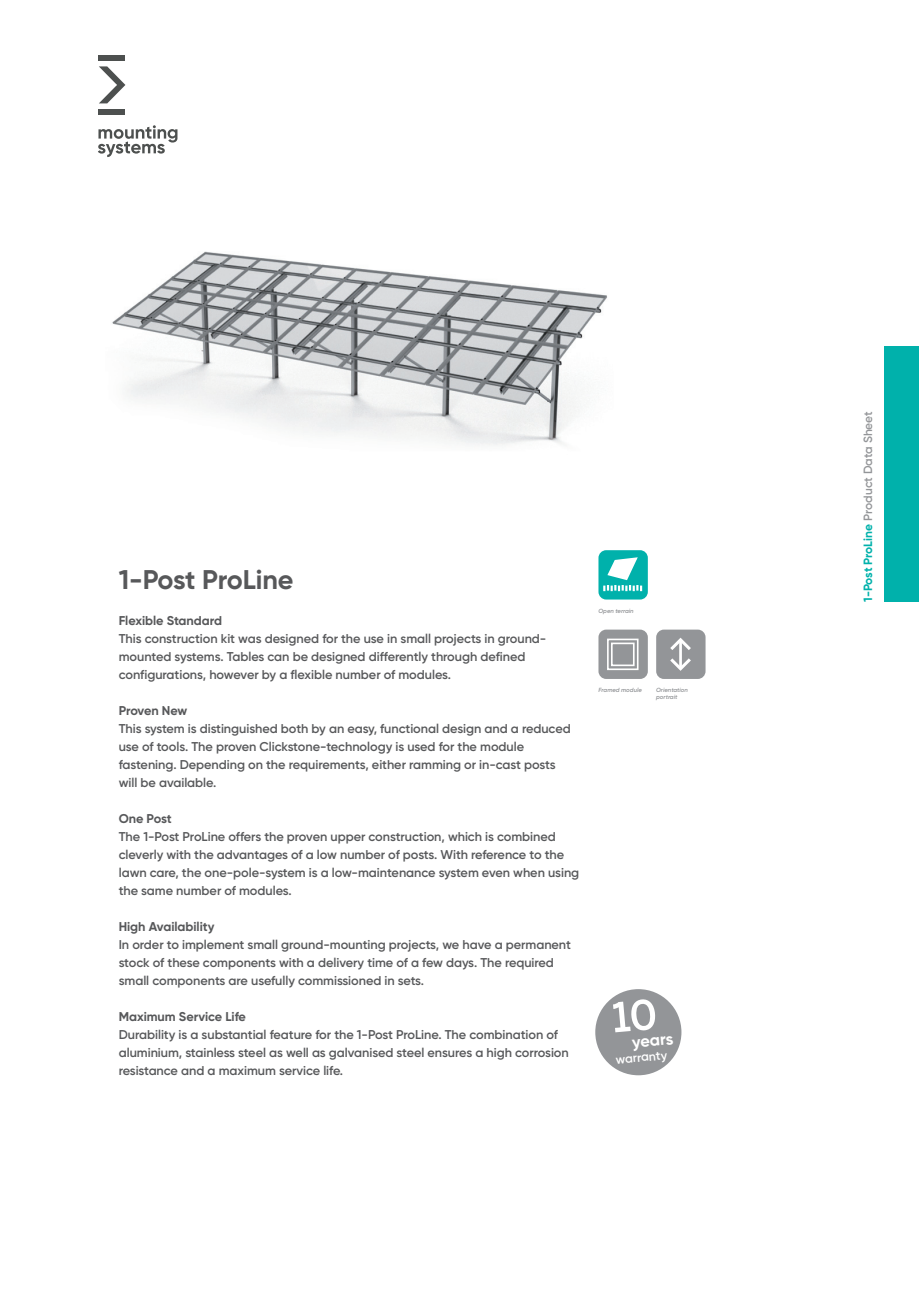
<style>
.page{position:relative;width:919px;height:1289px;background:#fff}
.page>*{position:absolute;margin:0;border:0;box-sizing:border-box;transform-origin:0 0}
.t1{font:700 27px "Gilroy";letter-spacing:-.015em;color:#57585a}
.t2{font:700 16.5px "Gilroy";color:#fff}
.t3{font:600 12.75px/18px "Gilroy";letter-spacing:-.005em;color:#57585a}
.t4{font:700 12.75px "Gilroy";letter-spacing:-.005em;color:#57585a}
.t5{font:600 12.3px "Gilroy";color:#fff}
.t6{font:600 12px "Gilroy";color:#939598}
.t7{font:italic 600 6px/7.2px "Gilroy";color:#939598}
.t8{font:italic 6px "Gilroy";color:#939598}
.s1{font-weight:700;color:#00b1ab}
</style>
<div class="page">
<div style="left:884px;top:347px;width:34px;height:255px;background:#00b1ab"></div>
<svg style="left:98px;top:125px;width:79px;height:32px"></svg>
<svg style="left:99px;top:66px;width:26px;height:37px"></svg>
<div style="left:98px;top:109px;width:27px;height:5px;background:#4d504f"></div>
<div style="left:98px;top:55px;width:27px;height:6px;background:#4d504f"></div>
<div style="left:595px;top:989px;width:86px;height:86px;background:#939598;border-radius:50%"></div>
<svg style="left:613px;top:999px;width:42px;height:33px"></svg>
<div style="left:598px;top:629px;width:49px;height:50px;background:#939598;border-radius:8px"></div>
<div style="left:607px;top:638px;width:31px;height:32px;border:2px solid #fff"></div>
<div style="left:611px;top:642px;width:23px;height:24px;border:2px solid #fff"></div>
<div style="left:656px;top:629px;width:49px;height:50px;background:#939598;border-radius:8px"></div>
<svg style="left:670px;top:637px;width:21px;height:34px"></svg>
<div style="left:598px;top:550px;width:49px;height:49px;background:#00b1ab;border-radius:8px"></div>
<svg style="left:603px;top:557px;width:39px;height:34px"></svg>
<img style="left:112px;top:251px;width:495px;height:194px">
<h1 class="t1" style="left:119px;top:562px;width:176px">1-Post ProLine</h1>
<p class="t4" style="left:119px;top:612px;width:105px">Flexible Standard</p>
<p class="t3" style="left:119px;top:629px;width:429px">This construction kit was designed for the use in small projects in ground&shy;mounted systems. Tables can be designed differently through defined configurations, however by a flexible number of modules.</p>
<p class="t4" style="left:119px;top:702px;width:70px">Proven New</p>
<p class="t3" style="left:119px;top:719px;width:453px">This system is distinguished both by an easy, functional design and a reduced use of tools. The proven Clickstone-technology is used for the module fastening. Depending on the requirements, either ramming or in-cast posts will be available.</p>
<p class="t4" style="left:119px;top:810px;width:54px">One Post</p>
<p class="t3" style="left:119px;top:827px;width:462px">The 1-Post ProLine offers the proven upper construction, which is combined cleverly with the advantages of a low number of posts. With reference to the lawn care, the one-pole-system is a low-maintenance system even when using the same number of modules.</p>
<p class="t4" style="left:119px;top:918px;width:97px">High Availability</p>
<p class="t3" style="left:119px;top:935px;width:454px">In order to implement small ground-mounting projects, we have a permanent stock of these components with a delivery time of a few days. The required small components are usefully commissioned in sets.</p>
<p class="t4" style="left:119px;top:1008px;width:129px">Maximum Service Life</p>
<p class="t3" style="left:119px;top:1025px;width:451px">Durability is a substantial feature for the 1-Post ProLine. The combination of aluminium, stainless steel as well as galvanised steel ensures a high corrosion resistance and a maximum service life.</p>
<p class="t7" style="left:598px;top:607px;width:37px">Open terrain</p>
<p class="t7" style="left:598px;top:686px;width:45px">Framed module</p>
<p class="t7" style="left:656px;top:686px;width:33px">Orientation portrait</p>
<p class="t8" style="left:656px;top:695px;width:22px">portrait</p>
<p class="t2" style="left:631px;top:1031px;width:43px;rotate:-5deg">years</p>
<p class="t5" style="left:615px;top:1051px;width:53px;rotate:-5deg">warranty</p>
<p class="t6" style="left:860px;top:602px;width:192px;rotate:-90deg"><span class="s1">1-Post ProLine</span> Product Data Sheet</p>
</div>
